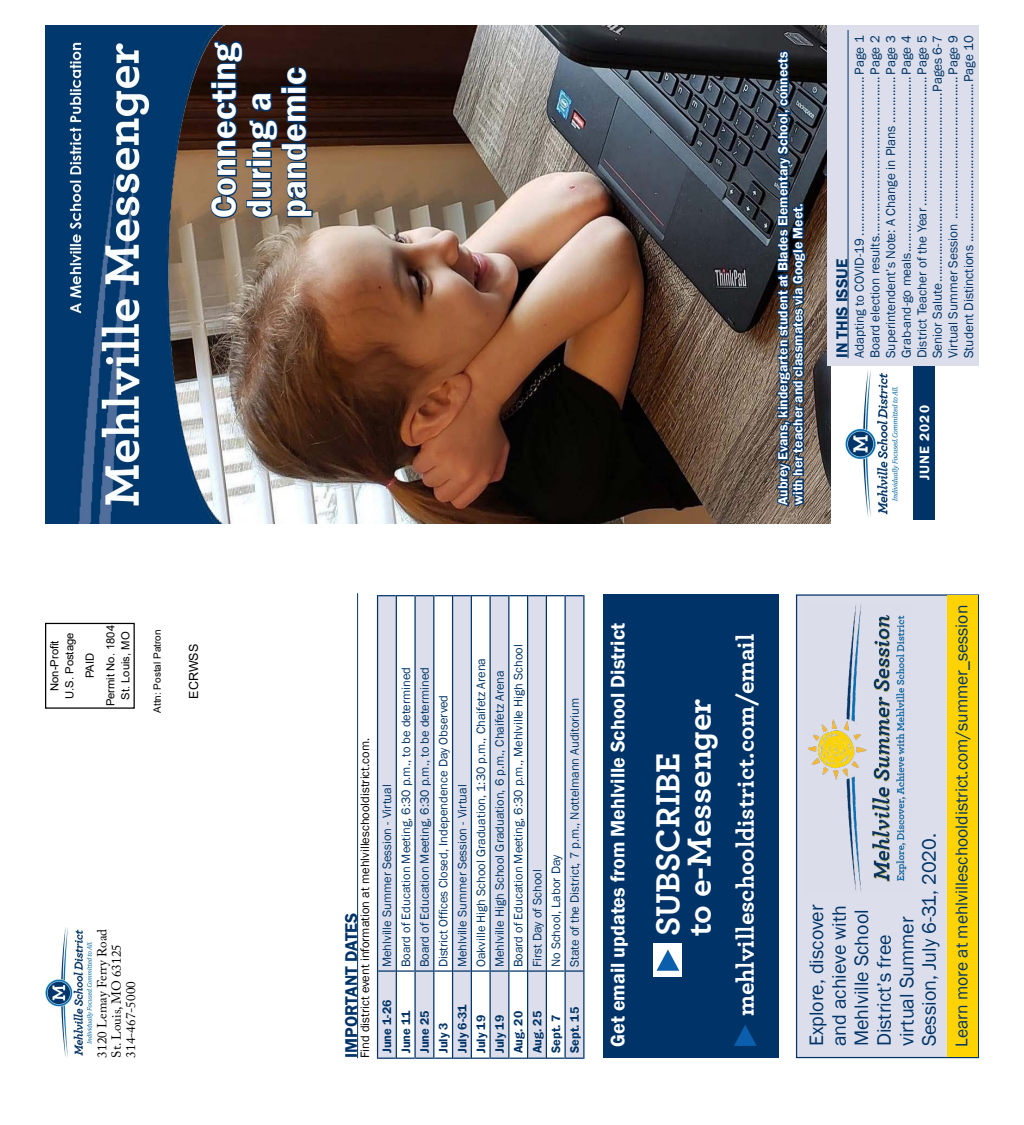
<style>
.page{position:relative;width:1024px;height:1125px;background:#fff}
.page>*{position:absolute;margin:0;border:0;box-sizing:border-box;transform-origin:0 0}
.t1{font:600 35px/35px "Franklin Gothic";color:#fff}
.t2{font:700 35px/31.2px "Archer";color:#fff}
.t3{font:700 25px "Archer";color:#fff}
.t4{font:20px/22.5px "Franklin Gothic";color:#003468}
.t5{font:600 20px "Franklin Gothic";color:#fff}
.t6{font:17.5px "Franklin Gothic";color:#003468}
.t7{font:600 17.5px "Franklin Gothic";color:#003468}
.t8{font:600 16.25px "Franklin Gothic";color:#003468}
.t9{font:600 13.75px/15px "Franklin Gothic";color:#fff}
.t10{font:600 13.75px "Franklin Gothic";letter-spacing:.075em;color:#fff}
.t11{font:13.25px/15.6px "Franklin Gothic";color:#003468;text-align:justify}
.t12{font:13.12px/14.4px "Adobe Caslon Pro";color:#000}
.t13{font:12.5px "Franklin Gothic";color:#003468}
.t14{font:600 12.5px "Franklin Gothic";color:#003468}
.t15{font:12.5px "Franklin Gothic";color:#000}
.t16{font:12.5px "Arial";color:#000}
.t17{font:11.25px/15px "Arial";color:#000;text-align:center}
.t18{font:10px "Arial";color:#000}
</style>
<div class="page">
<div style="left:796px;top:594px;width:183px;height:464px;background:#dcdfeb;border:1px solid #003468"></div>
<div style="left:947px;top:596px;width:30px;height:461px;background:#fed301"></div>
<img style="left:226px;top:25px;width:604px;height:499px">
<svg style="left:378px;top:596px;width:205px;height:462px;fill:#dcdfeb"></svg>
<hr style="left:377px;top:595px;width:1px;height:376px;background:#003468">
<hr style="left:396px;top:595px;width:1px;height:376px;background:#003468">
<hr style="left:414px;top:595px;width:2px;height:376px;background:#003468">
<hr style="left:433px;top:595px;width:1px;height:376px;background:#003468">
<hr style="left:452px;top:595px;width:1px;height:376px;background:#003468">
<hr style="left:471px;top:595px;width:1px;height:376px;background:#003468">
<hr style="left:489px;top:595px;width:2px;height:376px;background:#003468">
<hr style="left:508px;top:595px;width:1px;height:376px;background:#003468">
<hr style="left:527px;top:595px;width:1px;height:376px;background:#003468">
<hr style="left:546px;top:595px;width:1px;height:376px;background:#003468">
<hr style="left:564px;top:595px;width:2px;height:376px;background:#003468">
<hr style="left:583px;top:595px;width:1px;height:376px;background:#003468">
<hr style="left:377px;top:971px;width:1px;height:88px;background:#003468">
<hr style="left:396px;top:971px;width:1px;height:88px;background:#003468">
<hr style="left:414px;top:971px;width:2px;height:88px;background:#003468">
<hr style="left:433px;top:971px;width:1px;height:88px;background:#003468">
<hr style="left:452px;top:971px;width:1px;height:88px;background:#003468">
<hr style="left:471px;top:971px;width:1px;height:88px;background:#003468">
<hr style="left:489px;top:971px;width:2px;height:88px;background:#003468">
<hr style="left:508px;top:971px;width:1px;height:88px;background:#003468">
<hr style="left:527px;top:971px;width:1px;height:88px;background:#003468">
<hr style="left:546px;top:971px;width:1px;height:88px;background:#003468">
<hr style="left:564px;top:971px;width:2px;height:88px;background:#003468">
<hr style="left:583px;top:971px;width:1px;height:88px;background:#003468">
<svg style="left:378px;top:1058px;width:205px;height:1px"></svg>
<svg style="left:378px;top:970px;width:205px;height:2px"></svg>
<svg style="left:378px;top:595px;width:205px;height:1px"></svg>
<div style="left:913px;top:366px;width:22px;height:154px;background:#003468"></div>
<div style="left:827px;top:25px;width:152px;height:341px;background:#dcdfeb"></div>
<hr style="left:847px;top:30px;width:1px;height:328px;background:#003468">
<hr style="left:357px;top:593px;width:1px;height:465px;background:#003468">
<img style="left:45px;top:25px;width:181px;height:499px">
<div style="left:45px;top:623px;width:90px;height:86px;border:1px solid #000"></div>
<img style="left:845px;top:371px;width:53px;height:145px">
<img style="left:45px;top:928px;width:48px;height:130px">
<svg style="left:209px;top:39px;width:105px;height:181px"></svg>
<svg style="left:773px;top:48px;width:41px;height:460px"></svg>
<img style="left:808px;top:605px;width:99px;height:286px">
<div style="left:603px;top:594px;width:176px;height:464px;background:#003468"></div>
<div style="left:654px;top:943px;width:28px;height:34px;background:#fff"></div>
<svg style="left:656px;top:949px;width:23px;height:22px"></svg>
<svg style="left:734px;top:1025px;width:22px;height:21px"></svg>
<h1 class="t1" style="left:207px;top:218px;width:177px;rotate:-90deg">Connecting during a pandemic</h1>
<p class="t9" style="left:776px;top:505px;width:455px;rotate:-90deg">Aubrey Evans, kindergarten student at Blades Elementary School, connects with her teacher and classmates via Google Meet.</p>
<p class="t11" style="left:852px;top:358px;width:324px;rotate:-90deg">Adapting to COVID-19 ................................................ Page 1<br>Board election results................................................ Page 2<br>Superintendent’s Note: A Change in Plans .............. Page 3<br>Grab-and-go meals..................................................... Page 4<br>District Teacher of the Year ....................................... Page 5<br>Senior Salute.........................................................Pages 6-7<br>Virtual Summer Session ........................................... Page 9<br>Student Distinctions ................................................Page 10</p>
<p class="t8" style="left:832px;top:358px;width:101px;rotate:-90deg">IN THIS ISSUE</p>
<p class="t10" style="left:916px;top:480px;width:76px;rotate:-90deg">JUNE 2020</p>
<p class="t17" style="left:47px;top:699px;width:68px;rotate:-90deg">Non-Profit<br>U.S. Postage</p>
<p class="t17" style="left:80px;top:706px;width:83px;line-height:20.6px;rotate:-90deg">PAID<br>Permit No. 1804</p>
<p class="t17" style="left:118px;top:700px;width:70px;rotate:-90deg">St. Louis, MO</p>
<p class="t18" style="left:150px;top:713px;width:85px;rotate:-90deg">Attn: Postal Patron</p>
<p class="t16" style="left:185px;top:699px;width:56px;rotate:-90deg">ECRWSS</p>
<p class="t12" style="left:95px;top:1058px;width:130px;rotate:-90deg">3120 Lemay Ferry Road<br>St. Louis, MO 63125<br>314-467-5000</p>
<p class="t15" style="left:357px;top:1058px;width:322px;rotate:-90deg">Find district event information at mehlvilleschooldistrict.com.</p>
<h3 class="t7" style="left:340px;top:1058px;width:147px;rotate:-90deg">IMPORTANT DATES</h3>
<p class="t13" style="left:379px;top:967px;width:185px;rotate:-90deg">Mehlville Summer Session - Virtual</p>
<p class="t13" style="left:398px;top:967px;width:302px;rotate:-90deg">Board of Education Meeting, 6:30 p.m., to be determined</p>
<p class="t13" style="left:417px;top:967px;width:302px;rotate:-90deg">Board of Education Meeting, 6:30 p.m., to be determined</p>
<p class="t13" style="left:436px;top:967px;width:274px;rotate:-90deg">District Offices Closed, Independence Day Observed</p>
<p class="t13" style="left:454px;top:967px;width:185px;rotate:-90deg">Mehlville Summer Session - Virtual</p>
<p class="t13" style="left:511px;top:967px;width:324px;rotate:-90deg">Board of Education Meeting, 6:30 p.m., Mehlville High School</p>
<p class="t13" style="left:473px;top:967px;width:311px;rotate:-90deg">Oakville High School Graduation, 1:30 p.m., Chaifetz Arena</p>
<p class="t13" style="left:492px;top:967px;width:299px;rotate:-90deg">Mehlville High School Graduation, 6 p.m., Chaifetz Arena</p>
<p class="t13" style="left:529px;top:967px;width:99px;rotate:-90deg">First Day of School</p>
<p class="t13" style="left:567px;top:967px;width:271px;rotate:-90deg">State of the District, 7 p.m., Nottelmann Auditorium</p>
<p class="t13" style="left:548px;top:967px;width:114px;rotate:-90deg">No School, Labor Day</p>
<p class="t14" style="left:379px;top:1053px;width:55px;rotate:-90deg">June 1-26</p>
<p class="t14" style="left:398px;top:1053px;width:44px;rotate:-90deg">June 11</p>
<p class="t14" style="left:417px;top:1053px;width:44px;rotate:-90deg">June 25</p>
<p class="t14" style="left:436px;top:1053px;width:32px;rotate:-90deg">July 3</p>
<p class="t14" style="left:454px;top:1053px;width:50px;rotate:-90deg">July 6-31</p>
<p class="t14" style="left:473px;top:1053px;width:40px;rotate:-90deg">July 19</p>
<p class="t14" style="left:492px;top:1053px;width:40px;rotate:-90deg">July 19</p>
<p class="t14" style="left:511px;top:1053px;width:44px;rotate:-90deg">Aug. 20</p>
<p class="t14" style="left:529px;top:1053px;width:44px;rotate:-90deg">Aug. 25</p>
<p class="t14" style="left:548px;top:1053px;width:40px;rotate:-90deg">Sept. 7</p>
<p class="t14" style="left:567px;top:1053px;width:48px;rotate:-90deg">Sept. 15</p>
<h3 class="t5" style="left:605px;top:1047px;width:425px;rotate:-90deg">Get email updates from Mehlville School District</h3>
<h1 class="t2" style="left:650px;top:936px;width:239px;rotate:-90deg">SUBSCRIBE<br>to e-Messenger</h1>
<h2 class="t3" style="left:726px;top:1016px;width:384px;rotate:-90deg">mehlvilleschooldistrict.com/email</h2>
<h3 class="t4" style="left:806px;top:1046px;width:215px;rotate:-90deg">Explore, discover<br>and achieve with<br>Mehlville School<br>District’s free<br>virtual Summer<br>Session, July 6-31, 2020.</h3>
<h3 class="t6" style="left:951px;top:1047px;width:443px;rotate:-90deg">Learn more at mehlvilleschooldistrict.com/summer_session</h3>
</div>
